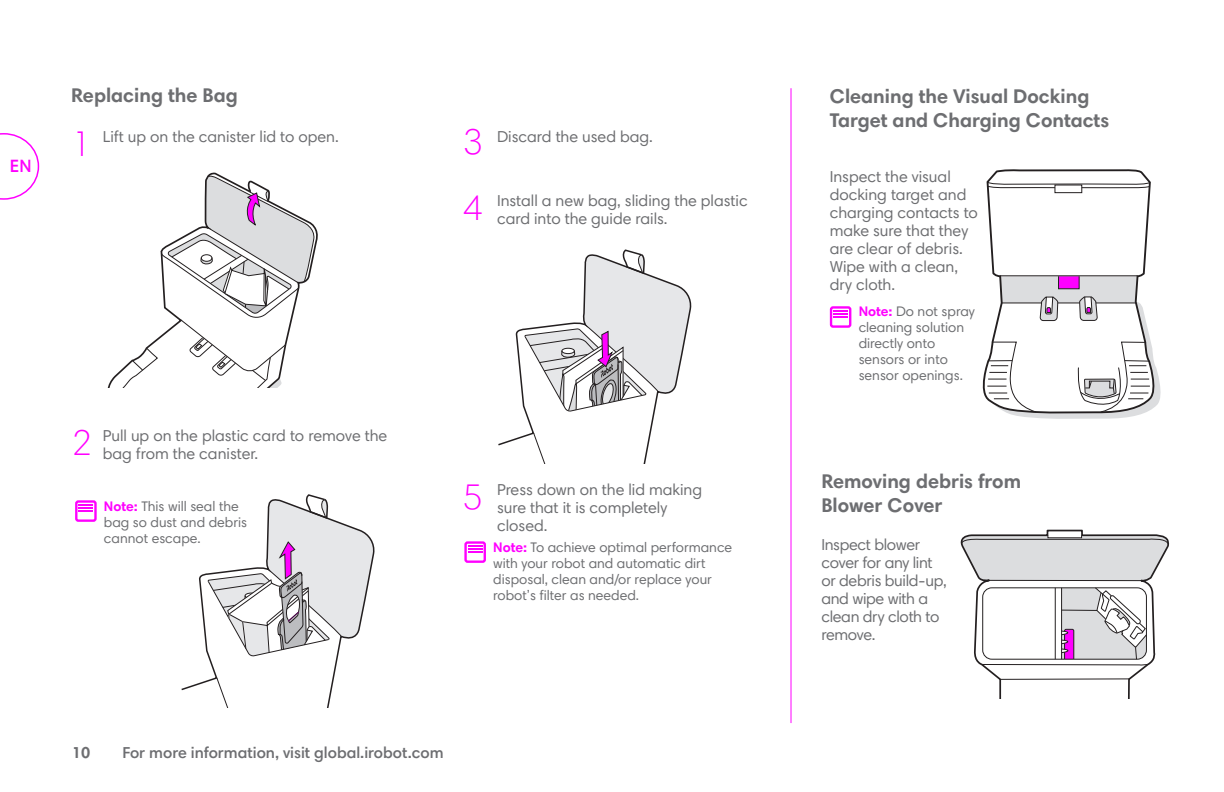
<style>
.page{position:relative;width:1224px;height:792px;background:#fff}
.page>*{position:absolute;margin:0;border:0;box-sizing:border-box;transform-origin:0 0}
.t1{font:300 36px "Harmonia Sans Std";color:#f0f}
.t2{font:700 20px/24px "Harmonia Sans Std";color:#6d6e71}
.t3{font:600 18px "Harmonia Sans Std";color:#f0f}
.t4{font:16px/18px "Harmonia Sans Std";color:#6d6e71}
.t5{font:16px/18px "Harmonia Sans Std";letter-spacing:-.02em;color:#6d6e71}
.t6{font:600 16px "Harmonia Sans Std";color:#6d6e71}
.t7{font:700 16px "Harmonia Sans Std";color:#6d6e71}
.t8{font:14px/16px "Harmonia Sans Std";color:#6d6e71}
.s1{font-weight:700;color:#f0f}
</style>
<div class="page">
<svg style="left:0;top:133px;width:39px;height:67px"></svg>
<div style="left:830px;top:306px;width:21px;height:22px;border:2px solid #f0f;border-radius:2px"></div>
<svg style="left:833px;top:310px;width:15px;height:8px"></svg>
<hr style="left:791px;top:88px;width:1px;height:635px;background:#f0f">
<svg style="left:982px;top:169px;width:169px;height:225px"></svg>
<svg style="left:987px;top:181px;width:164px;height:8px"></svg>
<div style="left:1054px;top:185px;width:28px;height:8px;border:1px solid #231f20"></div>
<svg style="left:984px;top:275px;width:177px;height:144px"></svg>
<div style="left:464px;top:541px;width:22px;height:22px;border:2px solid #f0f;border-radius:2px"></div>
<svg style="left:468px;top:546px;width:14px;height:7px"></svg>
<div style="left:75px;top:500px;width:21px;height:22px;border:2px solid #f0f;border-radius:2px"></div>
<svg style="left:79px;top:504px;width:14px;height:8px"></svg>
<svg style="left:107px;top:175px;width:209px;height:213px"></svg>
<svg style="left:181px;top:573px;width:157px;height:135px"></svg>
<svg style="left:216px;top:677px;width:108px;height:31px"></svg>
<svg style="left:207px;top:494px;width:168px;height:165px"></svg>
<svg style="left:498px;top:328px;width:26px;height:118px"></svg>
<svg style="left:524px;top:249px;width:168px;height:214px"></svg>
<svg style="left:960px;top:529px;width:210px;height:170px"></svg>
<p class="t3" style="left:10px;top:156px;width:23px">EN</p>
<p class="t2" style="left:71px;top:83px;width:168px">Replacing the Bag</p>
<h1 class="t1" style="left:72px;top:124px;width:21px">1</h1>
<p class="t4" style="left:103px;top:128px;width:238px">Lift up on the canister lid to open.</p>
<h1 class="t1" style="left:463px;top:123px;width:21px">3</h1>
<h1 class="t1" style="left:463px;top:188px;width:21px">4</h1>
<p class="t4" style="left:497px;top:128px;width:157px">Discard the used bag.</p>
<p class="t4" style="left:497px;top:192px;width:252px">Install a new bag, sliding the plastic card into the guide rails.</p>
<h1 class="t1" style="left:72px;top:423px;width:21px">2</h1>
<p class="t4" style="left:103px;top:427px;width:286px">Pull up on the plastic card to remove the bag from the canister.</p>
<p class="t8" style="left:104px;top:498px;width:136px"><span class="s1">Note:</span> This will seal the</p>
<p class="t8" style="left:104px;top:514px;width:145px">bag so dust and debris cannot escape.</p>
<h1 class="t1" style="left:463px;top:477px;width:21px">5</h1>
<p class="t4" style="left:497px;top:481px;width:207px">Press down on the lid making sure that it is completely closed.</p>
<p class="t8" style="left:493px;top:539px;width:241px"><span class="s1">Note:</span> To achieve optimal performance with your robot and automatic dirt disposal, clean and/or replace your robot’s filter as needed.</p>
<p class="t7" style="left:72px;top:743px;width:20px">10</p>
<p class="t6" style="left:122px;top:744px;width:323px">For more information, visit global.irobot.com</p>
<p class="t2" style="left:830px;top:84px;width:281px">Cleaning the Visual Docking<br>Target and Charging Contacts</p>
<p class="t4" style="left:830px;top:168px;width:150px">Inspect the visual docking target and charging contacts to make sure that they are clear of debris.<br>Wipe with a clean, dry cloth.</p>
<p class="t8" style="left:859px;top:303px;width:118px"><span class="s1">Note:</span> Do not spray cleaning solution directly onto sensors or into sensor openings.</p>
<p class="t2" style="left:821px;top:470px;width:201px">Removing debris from<br>Blower Cover</p>
<p class="t5" style="left:821px;top:536px;width:127px">Inspect blower cover for any lint or debris build-up, and wipe with a clean dry cloth to remove.</p>
</div>
